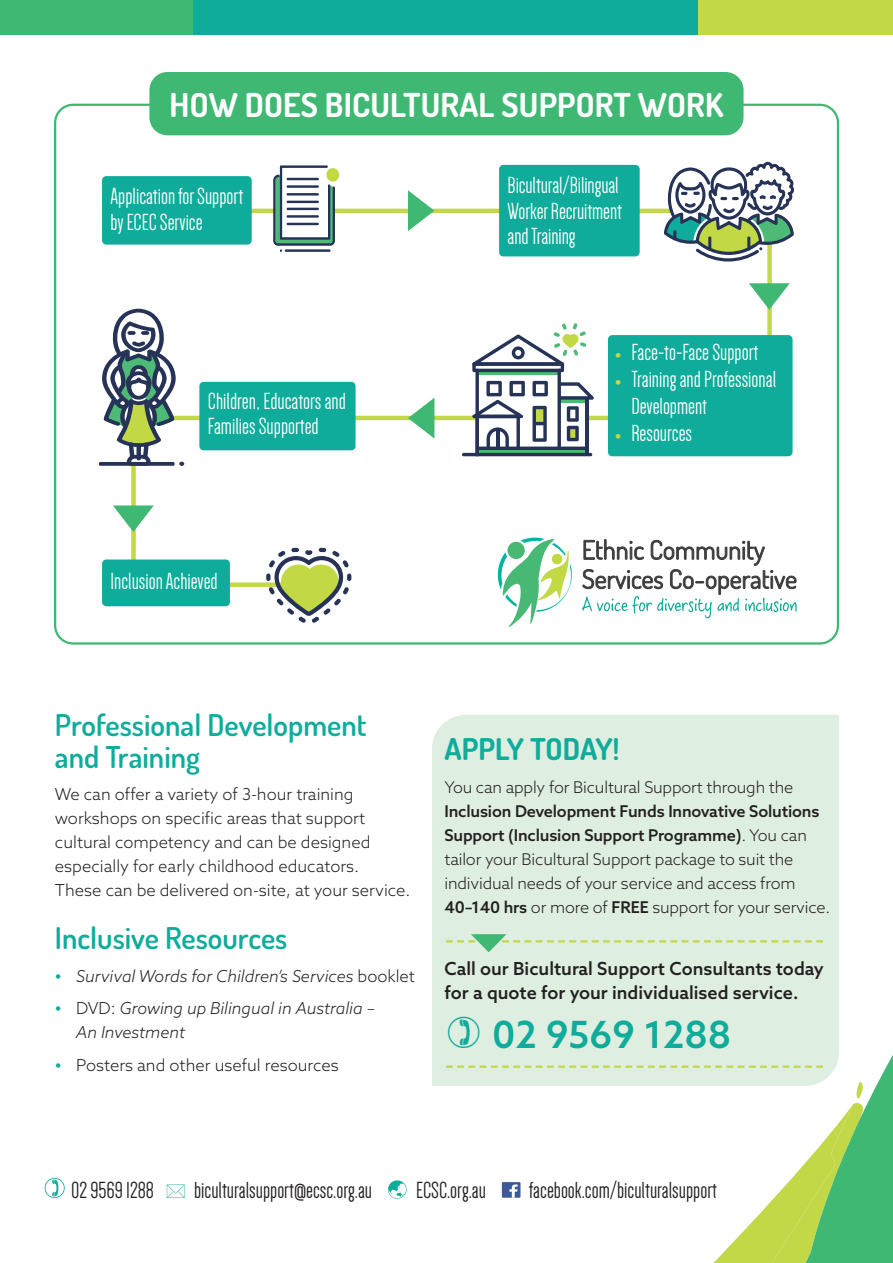
<style>
.page{position:relative;width:893px;height:1263px;background:#fff}
.page>*{position:absolute;margin:0;border:0;box-sizing:border-box;transform-origin:0 0}
.t1{font:500 37.5px "Azo Sans";color:#0fac9b}
.heading_2{font:700 33px "Dosis";letter-spacing:.005em;color:#fff}
.heading_2-2{font:600 30px/31.5px "Dosis";color:#0fac9b}
.t2{font:700 30px "Dosis";color:#0fac9b}
.heading_2-3{font:24px/25.5px "Dense";color:#fff}
.bullets_purple{font:24px "Dense";color:#231f20}
.t3{font:500 18px/24px "Azo Sans";color:#231f20}
.bullets{font:300 16.5px/24px "Azo Sans";color:#231f20}
.t4{font:italic 300 16.5px/24px "Azo Sans";color:#231f20}
.t5{font:300 16.2px/24px "Azo Sans";letter-spacing:-.01em;color:#231f20}
.s1{font-family:"Calibri";font-size:15px;color:#c2d847}
.s2{font-style:normal}
.s3{font-weight:500}
</style>
<div class="page">
<div style="left:149px;top:72px;width:594px;height:63px;background:#3fb873;border-radius:18px"></div>
<svg style="left:45px;top:1178px;width:20px;height:20px"></svg>
<svg style="left:167px;top:1184px;width:18px;height:14px"></svg>
<svg style="left:388px;top:1180px;width:19px;height:19px"></svg>
<div style="left:499px;top:165px;width:141px;height:91px;background:#0fac9b;border-radius:4px"></div>
<div style="left:199px;top:382px;width:157px;height:68px;background:#0fac9b;border-radius:4px"></div>
<div style="left:326px;top:168px;width:13px;height:14px;background:#c2d945;border-radius:50%"></div>
<svg style="left:273px;top:165px;width:62px;height:87px"></svg>
<hr style="left:287px;top:223px;width:32px;height:2px;background:#263357">
<svg style="left:664px;top:162px;width:130px;height:99px"></svg>
<svg style="left:749px;top:283px;width:41px;height:27px"></svg>
<svg style="left:408px;top:398px;width:26px;height:40px"></svg>
<svg style="left:113px;top:505px;width:41px;height:27px"></svg>
<svg style="left:408px;top:190px;width:26px;height:41px"></svg>
<div style="left:608px;top:335px;width:185px;height:121px;background:#0fac9b;border-radius:4px"></div>
<svg style="left:266px;top:548px;width:85px;height:75px"></svg>
<div style="left:102px;top:559px;width:128px;height:47px;background:#0fac9b;border-radius:4px"></div>
<div style="left:102px;top:176px;width:150px;height:69px;background:#0fac9b;border-radius:4px"></div>
<hr style="left:559px;top:400px;width:26px;height:3px;background:#4dba75">
<svg style="left:525px;top:450px;width:60px;height:3px"></svg>
<svg style="left:479px;top:372px;width:78px;height:3px"></svg>
<hr style="left:462px;top:453px;width:130px;height:3px;background:#263357;border-radius:2px">
<svg style="left:475px;top:369px;width:4px;height:87px"></svg>
<svg style="left:557px;top:369px;width:4px;height:81px"></svg>
<svg style="left:472px;top:323px;width:114px;height:49px"></svg>
<svg style="left:567px;top:406px;width:12px;height:35px"></svg>
<svg style="left:560px;top:382px;width:34px;height:18px"></svg>
<hr style="left:585px;top:398px;width:4px;height:56px;background:#263357">
<svg style="left:472px;top:381px;width:53px;height:75px"></svg>
<svg style="left:532px;top:381px;width:16px;height:15px"></svg>
<svg style="left:532px;top:406px;width:15px;height:36px"></svg>
<hr style="left:477px;top:447px;width:111px;height:3px;background:#263357;border-radius:2px">
<hr style="left:496px;top:429px;width:3px;height:19px;background:#263357">
<svg style="left:99px;top:309px;width:85px;height:157px"></svg>
<div style="left:432px;top:715px;width:407px;height:371px;background:#deeee0"></div>
<svg style="left:446px;top:934px;width:377px;height:18px;background:#d4e9cf"></svg>
<svg style="left:582px;top:539px;width:215px;height:79px"></svg>
<svg style="left:498px;top:538px;width:74px;height:89px"></svg>
<div style="left:183px;top:0;width:516px;height:35px;background:#0fac9b"></div>
<div style="left:0;top:0;width:193px;height:35px;background:#3fb873"></div>
<div style="left:699px;top:0;width:194px;height:35px;background:#c2d847"></div>
<svg style="left:446px;top:1016px;width:447px;height:247px"></svg>
<p class="heading_2" style="left:170px;top:84px;width:555px">HOW DOES BICULTURAL SUPPORT WORK</p>
<p class="heading_2-3" style="left:111px;top:184px;width:134px">Application for Support</p>
<p class="heading_2-3" style="left:111px;top:209px;width:94px">by ECEC Service</p>
<p class="heading_2-3" style="left:208px;top:388px;width:140px">Children, Educators and<br>Families Supported</p>
<p class="heading_2-3" style="left:508px;top:173px;width:116px">Bicultural/Bilingual<br>Worker Recruitment and Training</p>
<p class="heading_2-3" style="left:614px;top:340px;width:146px"><span class="s1">•</span> Face-to-Face Support</p>
<p class="heading_2-3" style="left:631px;top:366px;width:146px;line-height:27px;text-indent:-17px"><span class="s1">•</span> Training and Professional<br>Development</p>
<p class="heading_2-3" style="left:614px;top:421px;width:79px"><span class="s1">•</span> Resources</p>
<p class="heading_2-3" style="left:111px;top:569px;width:109px">Inclusion Achieved</p>
<p class="heading_2-2" style="left:55px;top:709px;width:313px">Professional Development and Training</p>
<p class="bullets" style="left:55px;top:782px;width:357px">We can offer a variety of 3-hour training workshops on specific areas that support cultural competency and can be designed especially for early childhood educators.<br>These can be delivered on-site, at your service.</p>
<p class="heading_2-2" style="left:55px;top:921px;width:234px">Inclusive Resources</p>
<p class="t4" style="left:76px;top:963px;width:340px">Survival Words for Children’s Services <span class="s2">booklet</span></p>
<p class="t4" style="left:76px;top:996px;width:300px"><span class="s2">DVD:</span> Growing up Bilingual in Australia –<br>An Investment</p>
<p class="bullets" style="left:76px;top:1052px;width:264px">Posters and other useful resources</p>
<h3 class="t2" style="left:444px;top:730px;width:176px">APPLY TODAY!</h3>
<p class="t5" style="left:444px;top:774px;width:350px">You can apply for Bicultural Support through the</p>
<p class="t5" style="left:444px;top:798px;width:387px"><span class="s3">Inclusion Development Funds Innovative Solutions Support (Inclusion Support Programme)</span>. You can tailor your Bicultural Support package to suit the individual needs of your service and access from <span class="s3">40–140 hrs</span> or more of <span class="s3">FREE</span> support for your service.</p>
<p class="t3" style="left:444px;top:956px;width:381px">Call our Bicultural Support Consultants today for a quote for your individualised service.</p>
<h1 class="t1" style="left:492px;top:1010px;width:241px">02 9569 1288</h1>
<p class="bullets_purple" style="left:71px;top:1178px;width:85px">02 9569 1288</p>
<p class="bullets_purple" style="left:194px;top:1178px;width:179px">biculturalsupport@ecsc.org.au</p>
<p class="bullets_purple" style="left:416px;top:1178px;width:71px">ECSC.org.au</p>
<p class="bullets_purple" style="left:529px;top:1178px;width:190px">facebook.com/biculturalsupport</p>
</div>
